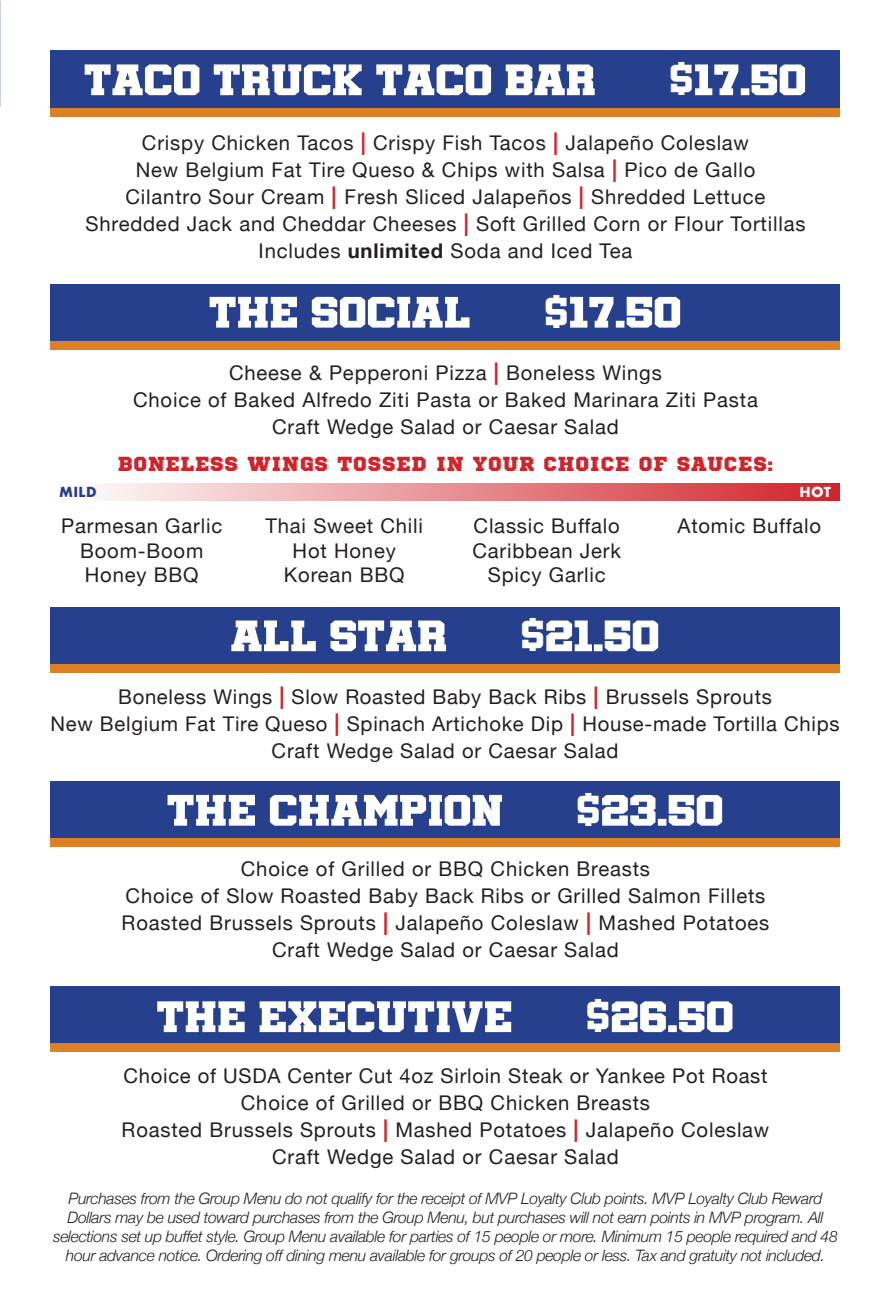
<style>
.page{position:relative;width:891px;height:1296px;background:#fff}
.page>*{position:absolute;margin:0;border:0;box-sizing:border-box;transform-origin:0 0}
.t1{font:44.55px "Soccer League";color:#fff;scale:1.27 1}
.t2{font:20.25px "Helvetica Neue";letter-spacing:.04em;color:#231f20}
.t3{font:20.25px "Sports World";letter-spacing:.04em;color:#d1232a}
.t4{font:italic 300 15.75px/19.1px "Helvetica Neue";letter-spacing:-.02em;color:#231f20;text-align:center}
.t5{font:700 13.5px "Futura";color:#253f8e}
.t6{font:700 13.5px "Futura";color:#fff}
.s1{font-family:"OLDSPORT02 ATHLETICNCV";font-size:45px}
.s2{font-weight:700;font-size:22.5px;color:#d1232a}
.s3{font-weight:700}
</style>
<div class="page">
<div style="left:51px;top:483px;width:789px;height:18px;background:linear-gradient(to right,#fff,#d02229)"></div>
<div style="left:51px;top:284px;width:789px;height:61px;background:#27408e"></div>
<div style="left:50px;top:607px;width:790px;height:61px;background:#27408e"></div>
<div style="left:51px;top:51px;width:789px;height:63px;background:#27408e"></div>
<div style="left:51px;top:781px;width:789px;height:62px;background:#27408e"></div>
<div style="left:51px;top:986px;width:789px;height:62px;background:#27408e"></div>
<div style="left:51px;top:108px;width:789px;height:8px;background:#de8025"></div>
<div style="left:51px;top:341px;width:789px;height:9px;background:#de8025"></div>
<div style="left:51px;top:838px;width:789px;height:9px;background:#de8025"></div>
<div style="left:51px;top:1044px;width:789px;height:8px;background:#de8025"></div>
<div style="left:51px;top:664px;width:789px;height:9px;background:#de8025"></div>
<p class="t1" style="left:84px;top:64px;width:405px">TACO TRUCK TACO BAR</p>
<p class="t1" style="left:669px;top:64px;width:110px"><span class="s1">$</span>17.50</p>
<p class="t2" style="left:142px;top:128px;width:609px">Crispy Chicken Tacos <span class="s2">|</span> Crispy Fish Tacos <span class="s2">|</span> Jalapeño Coleslaw</p>
<p class="t2" style="left:136px;top:155px;width:621px">New Belgium Fat Tire Queso &amp; Chips with Salsa <span class="s2">|</span> Pico de Gallo</p>
<p class="t2" style="left:126px;top:182px;width:641px">Cilantro Sour Cream <span class="s2">|</span> Fresh Sliced Jalapeños <span class="s2">|</span> Shredded Lettuce</p>
<p class="t2" style="left:85px;top:209px;width:722px">Shredded Jack and Cheddar Cheeses <span class="s2">|</span> Soft Grilled Corn or Flour Tortillas</p>
<p class="t2" style="left:259px;top:236px;width:375px">Includes <span class="s3">unlimited</span> Soda and Iced Tea</p>
<p class="t1" style="left:209px;top:297px;width:208px">THE SOCIAL</p>
<p class="t1" style="left:544px;top:297px;width:110px"><span class="s1">$</span>17.50</p>
<p class="t2" style="left:229px;top:359px;width:434px">Cheese &amp; Pepperoni Pizza <span class="s2">|</span> Boneless Wings</p>
<p class="t2" style="left:133px;top:386px;width:626px">Choice of Baked Alfredo Ziti Pasta or Baked Marinara Ziti Pasta</p>
<p class="t2" style="left:272px;top:413px;width:348px">Craft Wedge Salad or Caesar Salad</p>
<p class="t3" style="left:118px;top:448px;width:657px">BONELESS WINGS TOSSED IN YOUR CHOICE OF SAUCES:</p>
<p class="t5" style="left:59px;top:482px;width:39px">MILD</p>
<p class="t6" style="left:800px;top:482px;width:33px">HOT</p>
<p class="t2" style="left:61px;top:511px;width:162px">Parmesan Garlic</p>
<p class="t2" style="left:80px;top:536px;width:125px">Boom-Boom</p>
<p class="t2" style="left:85px;top:561px;width:115px">Honey BBQ</p>
<p class="t2" style="left:265px;top:511px;width:159px">Thai Sweet Chili</p>
<p class="t2" style="left:293px;top:536px;width:105px">Hot Honey</p>
<p class="t2" style="left:284px;top:561px;width:122px">Korean BBQ</p>
<p class="t2" style="left:474px;top:511px;width:148px">Classic Buffalo</p>
<p class="t2" style="left:472px;top:536px;width:150px">Caribbean Jerk</p>
<p class="t2" style="left:488px;top:561px;width:120px">Spicy Garlic</p>
<p class="t1" style="left:231px;top:620px;width:172px">ALL STAR</p>
<p class="t1" style="left:520px;top:620px;width:111px"><span class="s1">$</span>21.50</p>
<p class="t2" style="left:677px;top:511px;width:145px">Atomic Buffalo</p>
<p class="t2" style="left:118px;top:682px;width:655px">Boneless Wings <span class="s2">|</span> Slow Roasted Baby Back Ribs <span class="s2">|</span> Brussels Sprouts</p>
<p class="t2" style="left:51px;top:709px;width:791px">New Belgium Fat Tire Queso <span class="s2">|</span> Spinach Artichoke Dip <span class="s2">|</span> House-made Tortilla Chips</p>
<p class="t2" style="left:272px;top:736px;width:348px">Craft Wedge Salad or Caesar Salad</p>
<p class="t1" style="left:167px;top:795px;width:266px">THE CHAMPION</p>
<p class="t1" style="left:576px;top:795px;width:118px"><span class="s1">$</span>23.50</p>
<p class="t2" style="left:241px;top:854px;width:411px">Choice of Grilled or BBQ Chicken Breasts</p>
<p class="t2" style="left:126px;top:881px;width:641px">Choice of Slow Roasted Baby Back Ribs or Grilled Salmon Fillets</p>
<p class="t2" style="left:122px;top:908px;width:649px">Roasted Brussels Sprouts <span class="s2">|</span> Jalapeño Coleslaw <span class="s2">|</span> Mashed Potatoes</p>
<p class="t2" style="left:272px;top:935px;width:348px">Craft Wedge Salad or Caesar Salad</p>
<p class="t1" style="left:156px;top:1001px;width:282px">THE EXECUTIVE</p>
<p class="t1" style="left:586px;top:1001px;width:118px"><span class="s1">$</span>26.50</p>
<p class="t2" style="left:124px;top:1061px;width:645px">Choice of USDA Center Cut 4oz Sirloin Steak or Yankee Pot Roast</p>
<p class="t2" style="left:241px;top:1088px;width:411px">Choice of Grilled or BBQ Chicken Breasts</p>
<p class="t2" style="left:122px;top:1115px;width:649px">Roasted Brussels Sprouts <span class="s2">|</span> Mashed Potatoes <span class="s2">|</span> Jalapeño Coleslaw</p>
<p class="t2" style="left:272px;top:1142px;width:348px">Craft Wedge Salad or Caesar Salad</p>
<p class="t4" style="left:53px;top:1188px;width:786px">Purchases from the Group Menu do not qualify for the receipt of MVP Loyalty Club points. MVP Loyalty Club Reward Dollars may be used toward purchases from the Group Menu, but purchases will not earn points in MVP program. All selections set up buffet style. Group Menu available for parties of 15 people or more. Minimum 15 people required and 48 hour advance notice. Ordering off dining menu available for groups of 20 people or less. Tax and gratuity not included.</p>
</div>
